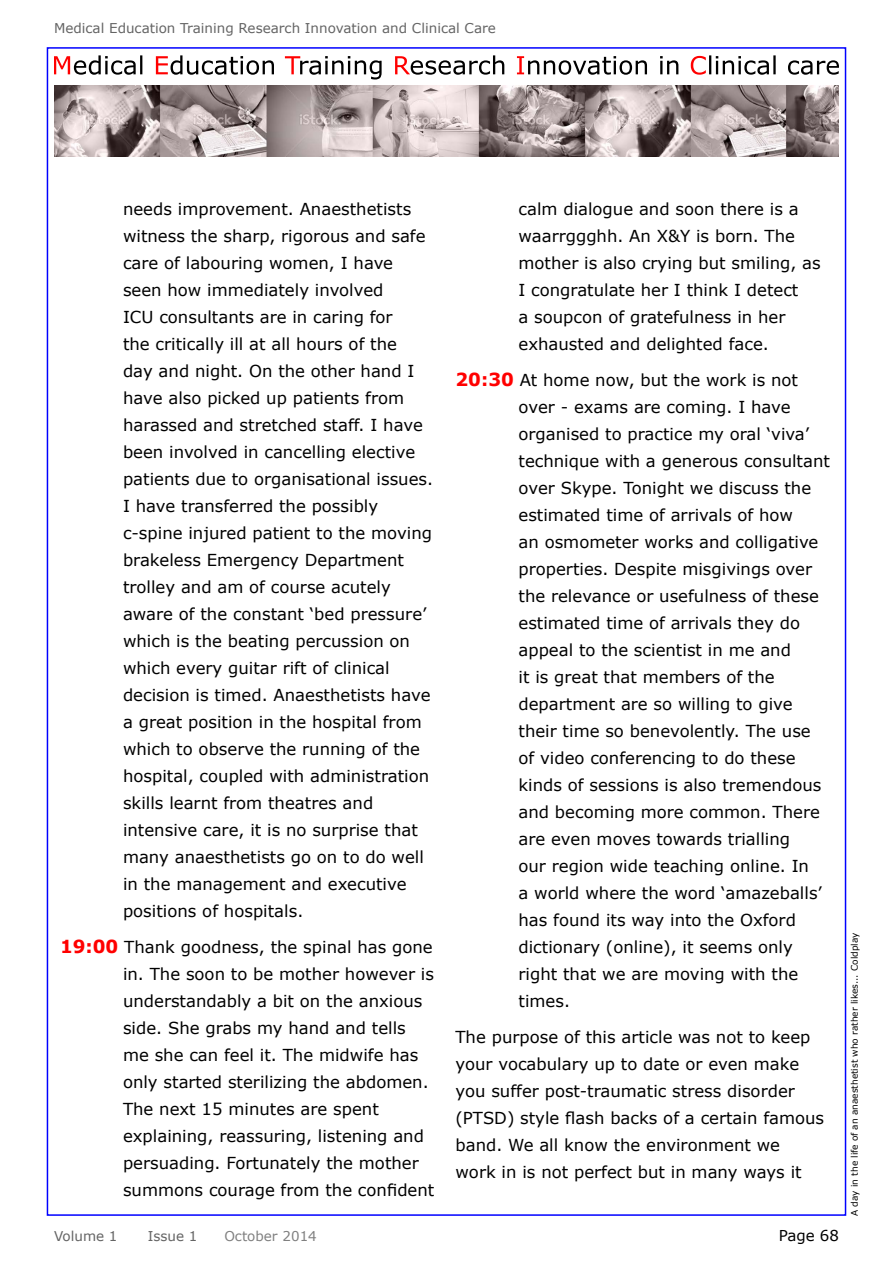
<style>
.page{position:relative;width:893px;height:1263px;background:#fff}
.page>*{position:absolute;margin:0;border:0;box-sizing:border-box;transform-origin:0 0}
.Indented_Diary_Entry{font:16.5px/27px "Verdana";color:#000}
.Body_Text_w_Ref_Char{font:16.5px/27px "Verdana";color:#000}
.t1{font:15px "Verdana";color:#000}
.t2{font:13.5px "Verdana";color:#646464}
.t3{font:13.5px "Verdana";color:#808080}
.t4{font:9px "Verdana";color:#000}
.s1{font-weight:700;font-size:18px;color:#f00}
</style>
<div class="page">
<svg style="left:691px;top:55px;width:148px;height:20px"></svg>
<svg style="left:517px;top:56px;width:161px;height:19px"></svg>
<svg style="left:395px;top:55px;width:109px;height:20px"></svg>
<svg style="left:285px;top:56px;width:97px;height:23px"></svg>
<svg style="left:156px;top:55px;width:118px;height:20px"></svg>
<svg style="left:54px;top:55px;width:88px;height:20px"></svg>
<img style="left:54px;top:86px;width:785px;height:71px">
<p class="t2" style="left:54px;top:19px;width:443px">Medical Education Training Research Innovation and Clinical Care</p>
<p class="Indented_Diary_Entry" style="left:123px;top:195px;width:312px">needs improvement. Anaesthetists witness the sharp, rigorous and safe care of labouring women, I have seen how immediately involved<br>ICU consultants are in caring for<br>the critically ill at all hours of the<br>day and night. On the other hand I have also picked up patients from harassed and stretched staff. I have been involved in cancelling elective patients due to organisational issues.<br>I have transferred the possibly c-spine injured patient to the moving brakeless Emergency Department trolley and am of course acutely aware of the constant ‘bed pressure’ which is the beating percussion on which every guitar rift of clinical decision is timed. Anaesthetists have a great position in the hospital from which to observe the running of the hospital, coupled with administration skills learnt from theatres and intensive care, it is no surprise that many anaesthetists go on to do well in the management and executive positions of hospitals.</p>
<p class="Indented_Diary_Entry" style="left:123px;top:933px;width:313px;text-indent:-63px"><span class="s1">19:00</span> Thank goodness, the spinal has gone in. The soon to be mother however is understandably a bit on the anxious side. She grabs my hand and tells me she can feel it. The midwife has only started sterilizing the abdomen.<br>The next 15 minutes are spent explaining, reassuring, listening and persuading. Fortunately the mother summons courage from the confident</p>
<p class="t2" style="left:54px;top:1227px;width:65px">Volume 1</p>
<p class="t2" style="left:148px;top:1227px;width:51px">Issue 1</p>
<p class="t3" style="left:224px;top:1227px;width:94px">October 2014</p>
<p class="Indented_Diary_Entry" style="left:518px;top:195px;width:304px">calm dialogue and soon there is a waarrggghh. An X&amp;Y is born. The mother is also crying but smiling, as<br>I congratulate her I think I detect<br>a soupcon of gratefulness in her exhausted and delighted face.</p>
<p class="Indented_Diary_Entry" style="left:518px;top:366px;width:313px;text-indent:-63px"><span class="s1">20:30</span> At home now, but the work is not over - exams are coming. I have organised to practice my oral ‘viva’ technique with a generous consultant over Skype. Tonight we discuss the estimated time of arrivals of how<br>an osmometer works and colligative properties. Despite misgivings over the relevance or usefulness of these estimated time of arrivals they do appeal to the scientist in me and<br>it is great that members of the department are so willing to give their time so benevolently. The use of video conferencing to do these kinds of sessions is also tremendous and becoming more common. There are even moves towards trialling<br>our region wide teaching online. In<br>a world where the word ‘amazeballs’ has found its way into the Oxford dictionary (online), it seems only right that we are moving with the times.</p>
<p class="Body_Text_w_Ref_Char" style="left:455px;top:1023px;width:370px">The purpose of this article was not to keep your vocabulary up to date or even make you suffer post-traumatic stress disorder (PTSD) style flash backs of a certain famous band. We all know the environment we work in is not perfect but in many ways it</p>
<p class="t1" style="left:779px;top:1226px;width:62px">Page 68</p>
<p class="t4" style="left:848px;top:1216px;width:285px;rotate:-90deg">A day in the life of an anaesthetist who rather likes... Coldplay</p>
</div>
